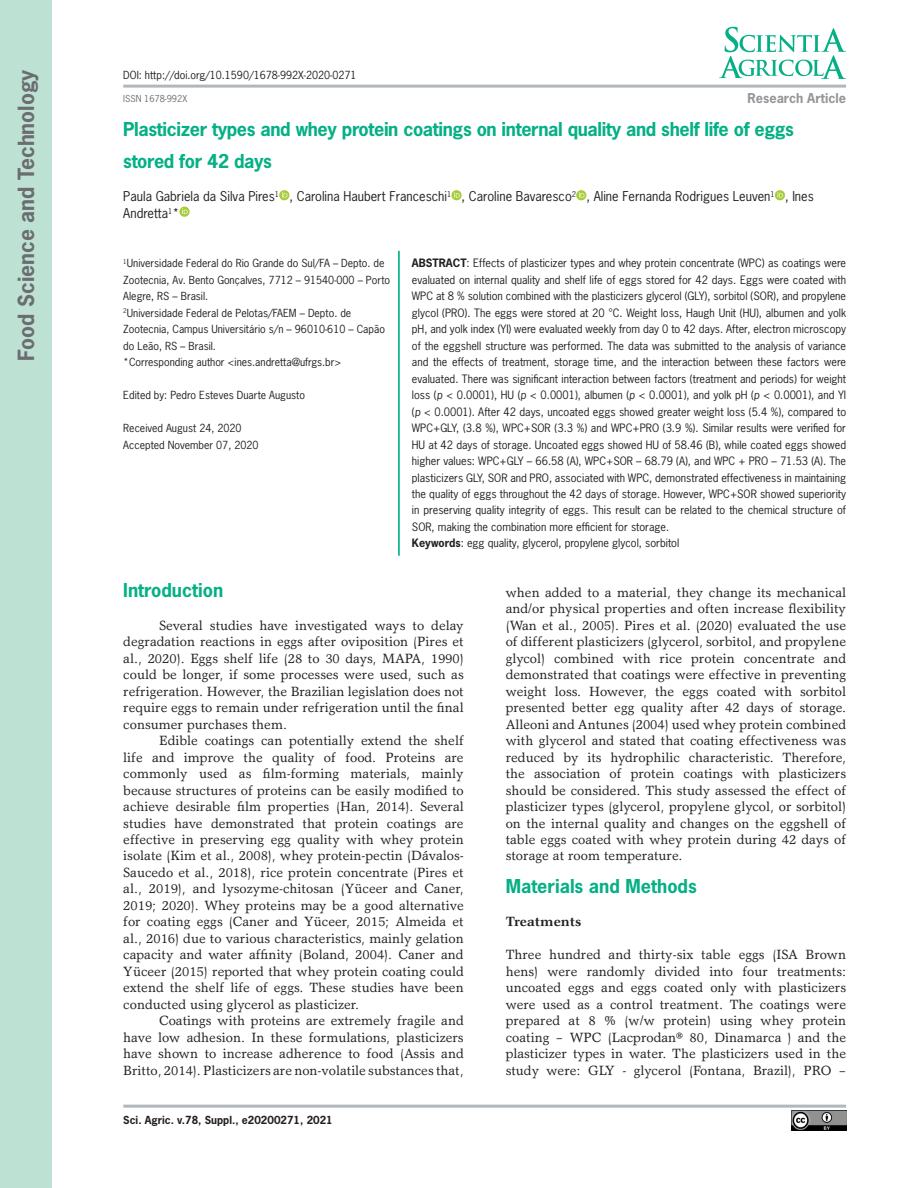
<style>
.page{position:relative;width:918px;height:1188px;background:#fff}
.page>*{position:absolute;margin:0;border:0;box-sizing:border-box;transform-origin:0 0}
.t1{font:700 21px "News Gothic";color:#6c6d70}
._01-_título{font:700 18px "News Gothic";letter-spacing:-.02em;color:#05b085}
._05_-_subitítulo{font:700 18px "News Gothic";color:#05b085}
._07_-_Paragrafo{font:13.5px/16.5px "Garth Graphic";color:#231f20;text-align:justify}
._07-1_-_Paragrafo_In{font:13.5px/16.5px "Garth Graphic";color:#231f20;text-align:justify}
._05a-Sub-Subtítulo{font:700 13.5px "Garth Graphic";color:#231f20}
._02-_autores{font:12.75px/16.5px "News Gothic";color:#231f20}
.t2{font:700 12.75px "News Gothic";color:#939598}
._04_-_abstract___key{font:10.8px/16.5px "News Gothic";color:#231f20;text-align:justify}
._03_-_filiação{font:10.5px/16.5px "News Gothic";color:#231f20}
.t3{font:700 10.5px "News Gothic";color:#231f20}
.t4{font:9px "News Gothic";color:#6c6d70}
.s1{font-weight:700}
.s2{font-style:italic}
</style>
<div class="page">
<svg style="left:719px;top:27px;width:127px;height:52px"></svg>
<div style="left:0;top:0;width:51px;height:1188px;background:#bde2d4"></div>
<hr style="left:123px;top:85px;width:723px;height:3px;background:#b2b7bb">
<hr style="left:123px;top:1105px;width:723px;height:3px;background:#b2b7bb">
<img style="left:791px;top:1111px;width:55px;height:19px">
<svg style="left:279px;top:190px;width:10px;height:10px"></svg>
<svg style="left:282px;top:192px;width:5px;height:6px"></svg>
<svg style="left:451px;top:190px;width:11px;height:10px"></svg>
<svg style="left:454px;top:192px;width:6px;height:6px"></svg>
<svg style="left:576px;top:190px;width:10px;height:10px"></svg>
<svg style="left:579px;top:192px;width:5px;height:6px"></svg>
<svg style="left:775px;top:190px;width:10px;height:10px"></svg>
<svg style="left:778px;top:192px;width:5px;height:6px"></svg>
<div style="left:179px;top:207px;width:11px;height:10px;background:#a6cc38;border-radius:50%"></div>
<svg style="left:182px;top:208px;width:6px;height:6px"></svg>
<hr style="left:398px;top:251px;width:2px;height:305px;background:#05b085">
<p class="t1" style="left:12px;top:361px;width:293px;rotate:-90deg">Food Science and Technology</p>
<p class="_03_-_filiação" style="left:123px;top:66px;width:235px">DOI: http://doi.org/10.1590/1678-992X-2020-0271</p>
<p class="t4" style="left:123px;top:93px;width:65px">ISSN 1678-992X</p>
<p class="t2" style="left:748px;top:89px;width:100px">Research Article</p>
<p class="_01-_título" style="left:123px;top:117px;width:672px">Plasticizer types and whey protein coatings on internal quality and shelf life of eggs</p>
<p class="_01-_título" style="left:123px;top:150px;width:150px">stored for 42 days</p>
<p class="_02-_autores" style="left:123px;top:188px;width:692px">Paula Gabriela da Silva Pires<sup>1</sup> , Carolina Haubert Franceschi<sup>1</sup> , Caroline Bavaresco<sup>2</sup> , Aline Fernanda Rodrigues Leuven<sup>1</sup> , Ines<br>Andretta<sup>1</sup>*</p>
<p class="_03_-_filiação" style="left:123px;top:255px;width:268px"><sup>1</sup>Universidade Federal do Rio Grande do Sul/FA – Depto. de<br>Zootecnia, Av. Bento Gonçalves, 7712 – 91540-000 – Porto<br>Alegre, RS – Brasil.</p>
<p class="_03_-_filiação" style="left:123px;top:304px;width:263px"><sup>2</sup>Universidade Federal de Pelotas/FAEM – Depto. de<br>Zootecnia, Campus Universitário s/n – 96010-610 – Capão do Leão, RS – Brasil.</p>
<p class="_03_-_filiação" style="left:123px;top:354px;width:220px">*Corresponding author &lt;ines.andretta@ufrgs.br&gt;</p>
<p class="_03_-_filiação" style="left:123px;top:387px;width:183px">Edited by: Pedro Esteves Duarte Augusto</p>
<p class="_03_-_filiação" style="left:123px;top:420px;width:120px">Received August 24, 2020</p>
<p class="_03_-_filiação" style="left:123px;top:436px;width:137px">Accepted November 07, 2020</p>
<p class="_04_-_abstract___key" style="left:412px;top:255px;width:436px"><span class="s1">ABSTRACT</span>: Effects of plasticizer types and whey protein concentrate (WPC) as coatings were evaluated on internal quality and shelf life of eggs stored for 42 days. Eggs were coated with WPC at 8 % solution combined with the plasticizers glycerol (GLY), sorbitol (SOR), and propylene glycol (PRO). The eggs were stored at 20 °C. Weight loss, Haugh Unit (HU), albumen and yolk pH, and yolk index (YI) were evaluated weekly from day 0 to 42 days. After, electron microscopy of the eggshell structure was performed. The data was submitted to the analysis of variance and the effects of treatment, storage time, and the interaction between these factors were evaluated. There was significant interaction between factors (treatment and periods) for weight loss (<span class="s2">p</span> &lt; 0.0001), HU (<span class="s2">p</span> &lt; 0.0001), albumen (<span class="s2">p</span> &lt; 0.0001), and yolk pH (<span class="s2">p</span> &lt; 0.0001), and YI (<span class="s2">p</span> &lt; 0.0001). After 42 days, uncoated eggs showed greater weight loss (5.4 %), compared to WPC+GLY, (3.8 %), WPC+SOR (3.3 %) and WPC+PRO (3.9 %). Similar results were verified for HU at 42 days of storage. Uncoated eggs showed HU of 58.46 (B), while coated eggs showed higher values: WPC+GLY – 66.58 (A), WPC+SOR – 68.79 (A), and WPC + PRO – 71.53 (A). The plasticizers GLY, SOR and PRO, associated with WPC, demonstrated effectiveness in maintaining the quality of eggs throughout the 42 days of storage. However, WPC+SOR showed superiority in preserving quality integrity of eggs. This result can be related to the chemical structure of SOR, making the combination more efficient for storage.</p>
<p class="_04_-_abstract___key" style="left:412px;top:535px;width:269px"><span class="s1">Keywords</span>: egg quality, glycerol, propylene glycol, sorbitol</p>
<p class="_05_-_subitítulo" style="left:123px;top:578px;width:101px">Introduction</p>
<p class="_07_-_Paragrafo" style="left:123px;top:617px;width:342px;text-indent:36px">Several studies have investigated ways to delay degradation reactions in eggs after oviposition (Pires et al., 2020). Eggs shelf life (28 to 30 days, MAPA, 1990) could be longer, if some processes were used, such as refrigeration. However, the Brazilian legislation does not require eggs to remain under refrigeration until the final consumer purchases them.</p>
<p class="_07_-_Paragrafo" style="left:123px;top:732px;width:342px;text-indent:36px">Edible coatings can potentially extend the shelf life and improve the quality of food. Proteins are commonly used as film-forming materials, mainly because structures of proteins can be easily modified to achieve desirable film properties (Han, 2014). Several studies have demonstrated that protein coatings are effective in preserving egg quality with whey protein isolate (Kim et al., 2008), whey protein-pectin (Dávalos-Saucedo et al., 2018), rice protein concentrate (Pires et al., 2019), and lysozyme-chitosan (Yüceer and Caner, 2019; 2020). Whey proteins may be a good alternative for coating eggs (Caner and Yüceer, 2015; Almeida et al., 2016) due to various characteristics, mainly gelation capacity and water affinity (Boland, 2004). Caner and Yüceer (2015) reported that whey protein coating could extend the shelf life of eggs. These studies have been conducted using glycerol as plasticizer.</p>
<p class="_07_-_Paragrafo" style="left:123px;top:1012px;width:342px;text-indent:36px">Coatings with proteins are extremely fragile and have low adhesion. In these formulations, plasticizers have shown to increase adherence to food (Assis and Britto, 2014). Plasticizers are non-volatile substances that,</p>
<p class="t3" style="left:123px;top:1113px;width:211px">Sci. Agric. v.78, Suppl., e20200271, 2021</p>
<p class="_07_-_Paragrafo" style="left:506px;top:584px;width:342px">when added to a material, they change its mechanical and/or physical properties and often increase flexibility (Wan et al., 2005). Pires et al. (2020) evaluated the use of different plasticizers (glycerol, sorbitol, and propylene glycol) combined with rice protein concentrate and demonstrated that coatings were effective in preventing weight loss. However, the eggs coated with sorbitol presented better egg quality after 42 days of storage.<br>Alleoni and Antunes (2004) used whey protein combined with glycerol and stated that coating effectiveness was reduced by its hydrophilic characteristic. Therefore, the association of protein coatings with plasticizers should be considered. This study assessed the effect of plasticizer types (glycerol, propylene glycol, or sorbitol) on the internal quality and changes on the eggshell of table eggs coated with whey protein during 42 days of storage at room temperature.</p>
<p class="_05_-_subitítulo" style="left:506px;top:875px;width:193px">Materials and Methods</p>
<p class="_05a-Sub-Subtítulo" style="left:506px;top:914px;width:77px">Treatments</p>
<p class="_07-1_-_Paragrafo_In" style="left:506px;top:946px;width:342px">Three hundred and thirty-six table eggs (ISA Brown hens) were randomly divided into four treatments: uncoated eggs and eggs coated only with plasticizers were used as a control treatment. The coatings were prepared at 8 % (w/w protein) using whey protein coating – WPC (Lacprodan® 80, Dinamarca ) and the plasticizer types in water. The plasticizers used in the study were: GLY - glycerol (Fontana, Brazil), PRO –</p>
</div>
